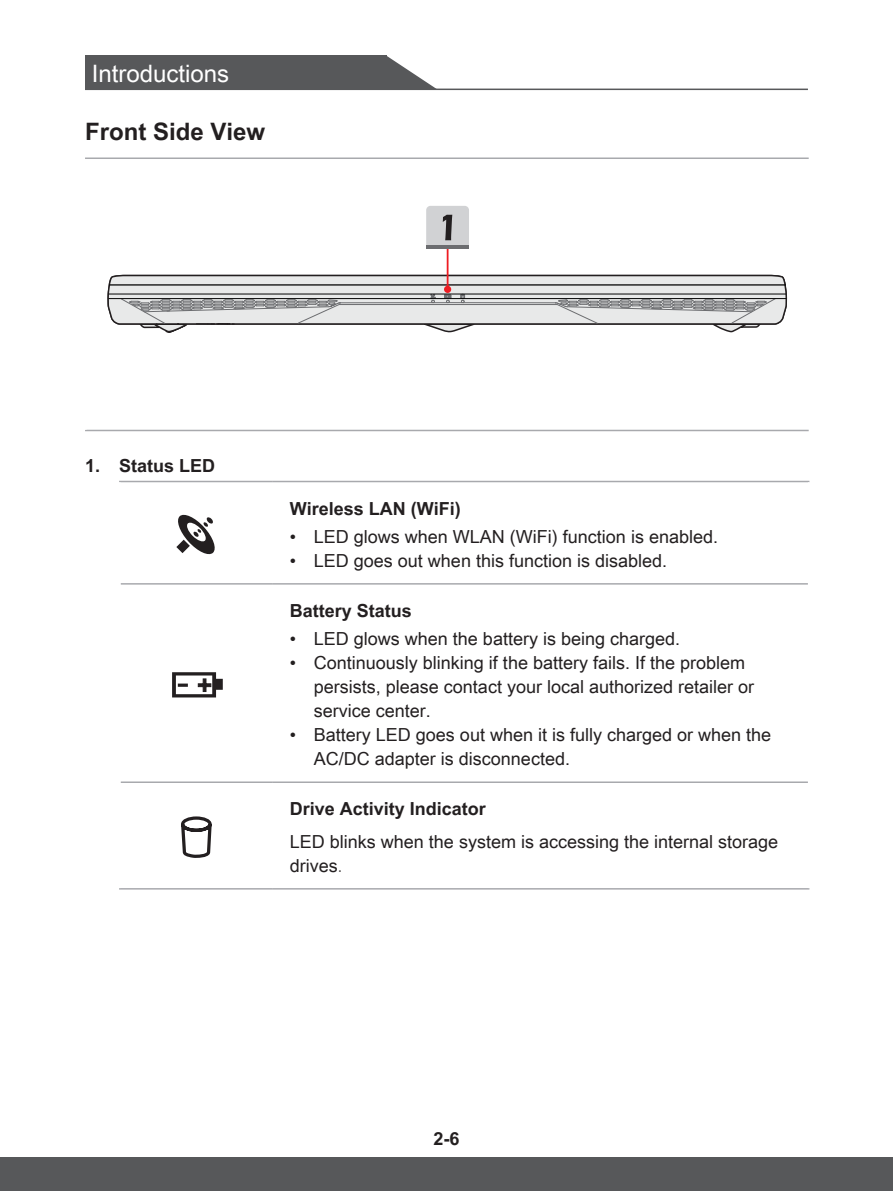
<style>
.page{position:relative;width:893px;height:1191px;background:#fff}
.page>*{position:absolute;margin:0;border:0;box-sizing:border-box;transform-origin:0 0}
.t1{font:24px "Arial Unicode MS";color:#fff}
.t2{font:700 24px "Arial Unicode MS";color:#231f20}
.t3{font:18px/24px "Arial Unicode MS";color:#231f20}
.t4{font:700 18px "Arial Unicode MS";color:#231f20}
.s1{font-family:"Adobe Ming Std";font-weight:300}
</style>
<div class="page">
<div style="left:85px;top:56px;width:301px;height:34px;background:#57585a"></div>
<svg style="left:386px;top:56px;width:52px;height:33px"></svg>
<hr style="left:85px;top:89px;width:723px;height:1px;background:#57585a">
<div style="left:0;top:1157px;width:893px;height:34px;background:#57585a"></div>
<hr style="left:85px;top:157px;width:724px;height:2px;background:#a8a9ad">
<hr style="left:85px;top:430px;width:724px;height:1px;background:#a8a9ad">
<svg style="left:107px;top:274px;width:681px;height:59px"></svg>
<hr style="left:447px;top:225px;width:1px;height:64px;background:#ee1d23">
<div style="left:444px;top:286px;width:7px;height:7px;background:#ee1d23;border-radius:50%"></div>
<svg style="left:426px;top:206px;width:43px;height:43px"></svg>
<hr style="left:119px;top:481px;width:154px;height:1px;background:#a8a9ad">
<hr style="left:273px;top:481px;width:536px;height:1px;background:#a8a9ad">
<hr style="left:121px;top:583px;width:152px;height:1px;background:#a8a9ad">
<hr style="left:273px;top:583px;width:535px;height:1px;background:#a8a9ad">
<hr style="left:121px;top:781px;width:152px;height:2px;background:#a8a9ad">
<hr style="left:273px;top:781px;width:535px;height:2px;background:#a8a9ad">
<hr style="left:119px;top:888px;width:154px;height:1px;background:#a8a9ad">
<hr style="left:273px;top:888px;width:536px;height:1px;background:#a8a9ad">
<svg style="left:176px;top:514px;width:39px;height:41px"></svg>
<svg style="left:172px;top:672px;width:51px;height:25px"></svg>
<svg style="left:178px;top:683px;width:10px;height:4px"></svg>
<svg style="left:181px;top:816px;width:31px;height:42px"></svg>
<h1 class="t1" style="left:92px;top:56px;width:139px">Introductions</h1>
<h1 class="t2" style="left:85px;top:114px;width:182px">Front Side View</h1>
<p class="t4" style="left:85px;top:453px;width:132px">1. Status LED</p>
<p class="t4" style="left:290px;top:495px;width:173px">Wireless LAN (WiFi)</p>
<p class="t3" style="left:290px;top:524px;width:430px">• LED glows when WLAN (WiFi) function is enabled.</p>
<p class="t3" style="left:290px;top:548px;width:379px">• LED goes out when this function is disabled.</p>
<p class="t4" style="left:290px;top:597px;width:124px">Battery Status</p>
<p class="t3" style="left:290px;top:626px;width:392px">• LED glows when the battery is being charged.</p>
<p class="t3" style="left:314px;top:650px;width:442px;text-indent:-24px">• Continuously blinking if the battery fails. If the problem persists, please contact your local authorized retailer or service center.</p>
<p class="t3" style="left:314px;top:722px;width:459px;text-indent:-24px">• Battery LED goes out when it is fully charged or when the<br>AC/DC adapter is disconnected.</p>
<p class="t4" style="left:290px;top:795px;width:198px">Drive Activity Indicator</p>
<p class="t3" style="left:290px;top:829px;width:490px">LED blinks when the system is accessing the internal storage drives<span class="s1">.</span></p>
<p class="t4" style="left:433px;top:1125px;width:28px">2-6</p>
</div>
